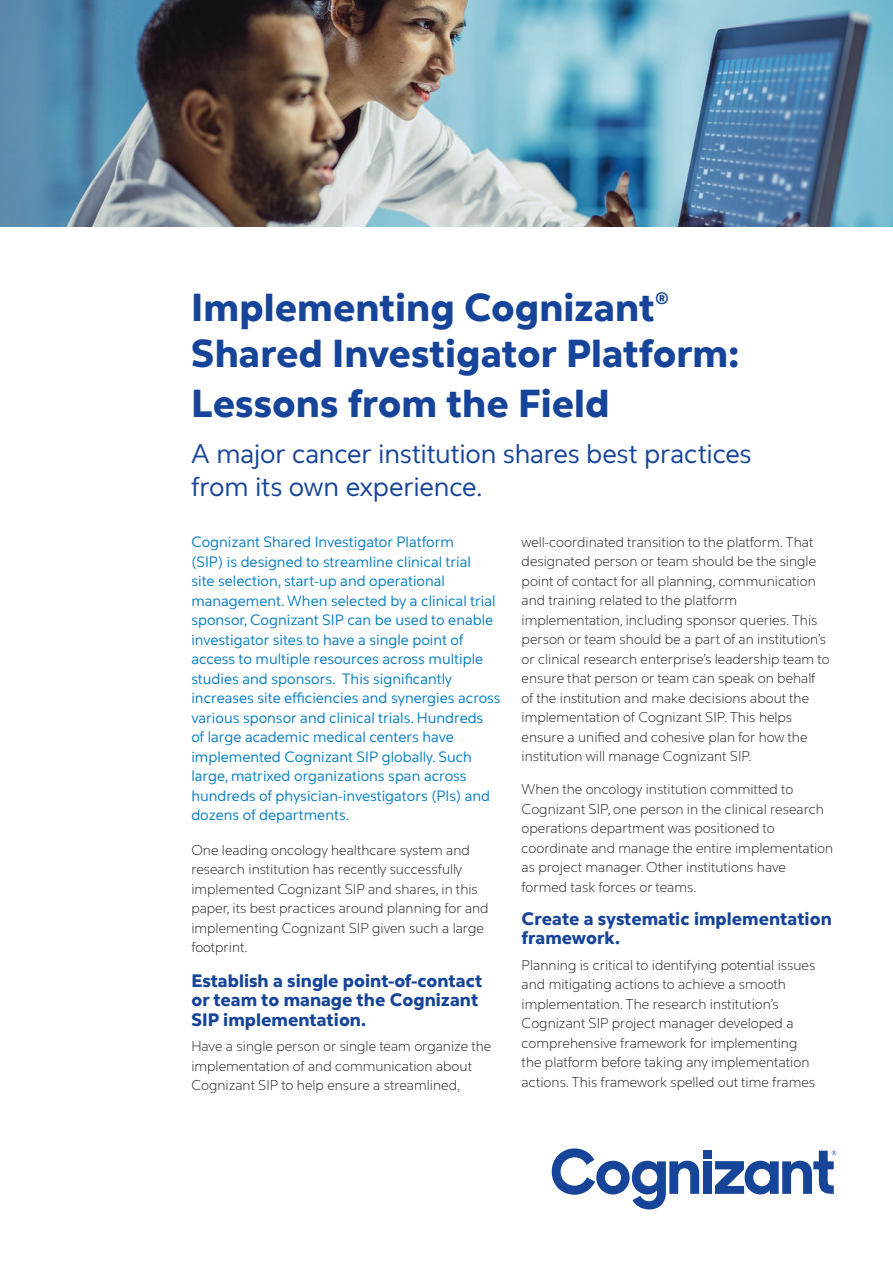
<style>
.page{position:relative;width:893px;height:1263px;background:#fff}
.page>*{position:absolute;margin:0;border:0;box-sizing:border-box;transform-origin:0 0}
.t1{font:800 39px/49.5px "Cognizant Sans";color:#164499}
.t2{font:27px/33px "Cognizant Sans";letter-spacing:-.01em;color:#164499}
.t3{font:800 18px/19.5px "Cognizant Sans";color:#164499}
.t4{font:800 16.5px "Cognizant Sans";color:#164499}
.t5{font:15px/19.5px "Cognizant Sans";color:#097fc3}
.t6{font:300 14.25px/19.5px "Cognizant Sans";color:#231f20}
</style>
<div class="page">
<img style="left:0;top:0;width:893px;height:227px">
<div style="left:703px;top:1151px;width:9px;height:8px;background:#164499"></div>
<div style="left:703px;top:1161px;width:9px;height:33px;background:#164499"></div>
<svg style="left:552px;top:1148px;width:147px;height:61px"></svg>
<svg style="left:715px;top:1151px;width:121px;height:43px"></svg>
<h1 class="t1" style="left:191px;top:282px;width:465px">Implementing Cognizant</h1>
<p class="t4" style="left:655px;top:287px;width:15px">®</p>
<h1 class="t1" style="left:191px;top:329px;width:549px">Shared Investigator Platform:<br>Lessons from the Field</h1>
<h2 class="t2" style="left:191px;top:438px;width:562px">A major cancer institution shares best practices from its own experience.</h2>
<p class="t5" style="left:191px;top:533px;width:311px">Cognizant Shared Investigator Platform<br>(SIP) is designed to streamline clinical trial<br>site selection, start-up and operational management. When selected by a clinical trial sponsor, Cognizant SIP can be used to enable investigator sites to have a single point of access to multiple resources across multiple studies and sponsors. This significantly increases site efficiencies and synergies across various sponsor and clinical trials. Hundreds<br>of large academic medical centers have implemented Cognizant SIP globally. Such large, matrixed organizations span across hundreds of physician-investigators (PIs) and dozens of departments.</p>
<p class="t6" style="left:191px;top:840px;width:299px">One leading oncology healthcare system and research institution has recently successfully implemented Cognizant SIP and shares, in this paper, its best practices around planning for and implementing Cognizant SIP given such a large footprint.</p>
<p class="t3" style="left:191px;top:971px;width:293px">Establish a single point-of-contact or team to manage the Cognizant<br>SIP implementation.</p>
<p class="t6" style="left:191px;top:1037px;width:301px">Have a single person or single team organize the implementation of and communication about<br>Cognizant SIP to help ensure a streamlined,</p>
<p class="t6" style="left:522px;top:532px;width:309px">well-coordinated transition to the platform. That designated person or team should be the single point of contact for all planning, communication and training related to the platform implementation, including sponsor queries. This person or team should be a part of an institution’s or clinical research enterprise’s leadership team to ensure that person or team can speak on behalf of the institution and make decisions about the implementation of Cognizant SIP. This helps ensure a unified and cohesive plan for how the institution will manage Cognizant SIP.</p>
<p class="t6" style="left:522px;top:780px;width:313px">When the oncology institution committed to Cognizant SIP, one person in the clinical research operations department was positioned to coordinate and manage the entire implementation as project manager. Other institutions have formed task forces or teams.</p>
<p class="t3" style="left:522px;top:909px;width:312px">Create a systematic implementation framework.</p>
<p class="t6" style="left:522px;top:955px;width:295px">Planning is critical to identifying potential issues and mitigating actions to achieve a smooth implementation. The research institution’s Cognizant SIP project manager developed a comprehensive framework for implementing the platform before taking any implementation actions. This framework spelled out time frames</p>
</div>
